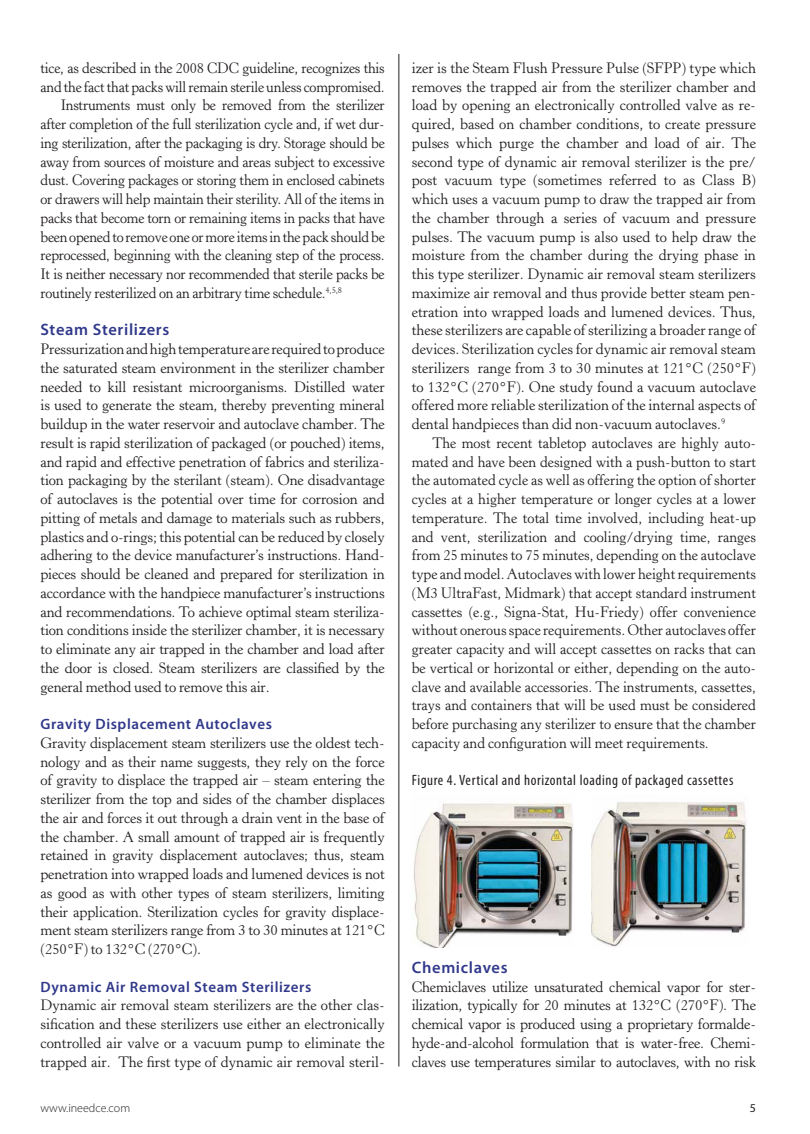
<style>
.page{position:relative;width:810px;height:1134px;background:#fff}
.page>*{position:absolute;margin:0;border:0;box-sizing:border-box;transform-origin:0 0}
.t1{font:600 16.5px "Myriad Pro";letter-spacing:.04em;color:#31398b}
.t2{font:15px/18.8px "Horley Old Style MT Std";letter-spacing:-.015em;color:#231f20;text-align:justify}
.t3{font:15px/18.8px "Horley Old Style MT Std";letter-spacing:-.015em;color:#231f20;text-align:justify;scale:.95 1}
.t4{font:600 15px "Myriad Pro";letter-spacing:.04em;color:#31398b}
.t5{font:condensed 15px "Myriad Pro";letter-spacing:.04em;color:#231f20}
.t6{font:300 12px "Myriad Pro";color:#231f20}
.t7{font:12px "Myriad Pro";color:#231f20}
</style>
<div class="page">
<hr style="left:399px;top:54px;width:1px;height:1012px;background:#231f20">
<img style="left:413px;top:802px;width:160px;height:146px">
<img style="left:591px;top:802px;width:155px;height:145px">
<p class="t3" style="left:40px;top:59px;width:364px">tice, as described in the 2008 CDC guideline, recognizes this</p>
<p class="t3" style="left:40px;top:77px;width:364px">and the fact that packs will remain sterile unless compromised.</p>
<p class="t3" style="left:61px;top:96px;width:343px">Instruments must only be removed from the sterilizer</p>
<p class="t3" style="left:40px;top:115px;width:364px">after completion of the full sterilization cycle and, if wet dur-</p>
<p class="t3" style="left:40px;top:134px;width:364px">ing sterilization, after the packaging is dry. Storage should be</p>
<p class="t3" style="left:40px;top:152px;width:364px">away from sources of moisture and areas subject to excessive</p>
<p class="t3" style="left:40px;top:171px;width:364px">dust. Covering packages or storing them in enclosed cabinets</p>
<p class="t3" style="left:40px;top:190px;width:364px">or drawers will help maintain their sterility. All of the items in</p>
<p class="t3" style="left:40px;top:209px;width:364px">packs that become torn or remaining items in packs that have</p>
<p class="t3" style="left:40px;top:227px;width:364px">been opened to remove one or more items in the pack should be</p>
<p class="t3" style="left:40px;top:246px;width:364px">reprocessed, beginning with the cleaning step of the process.</p>
<p class="t3" style="left:40px;top:265px;width:364px">It is neither necessary nor recommended that sterile packs be</p>
<p class="t3" style="left:40px;top:284px;width:319px">routinely resterilized on an arbitrary time schedule.<sup>4,5,8</sup></p>
<p class="t1" style="left:40px;top:319px;width:130px">Steam Sterilizers</p>
<p class="t2" style="left:40px;top:340px;width:346px">Pressurization and high temperature are required to produce the saturated steam environment in the sterilizer chamber needed to kill resistant microorganisms. Distilled water is used to generate the steam, thereby preventing mineral buildup in the water reservoir and autoclave chamber. The result is rapid sterilization of packaged (or pouched) items, and rapid and effective penetration of fabrics and steriliza&shy;tion packaging by the sterilant (steam). One disadvantage of autoclaves is the potential over time for corrosion and pitting of metals and damage to materials such as rubbers, plastics and o-rings; this potential can be reduced by closely adhering to the device manufacturer’s instructions. Hand&shy;pieces should be cleaned and prepared for sterilization in accordance with the handpiece manufacturer’s instructions and recommendations. To achieve optimal steam steriliza&shy;tion conditions inside the sterilizer chamber, it is necessary to eliminate any air trapped in the chamber and load after the door is closed. Steam sterilizers are classified by the general method used to remove this air.</p>
<p class="t4" style="left:40px;top:714px;width:233px">Gravity Displacement Autoclaves</p>
<p class="t2" style="left:40px;top:734px;width:346px">Gravity displacement steam sterilizers use the oldest tech&shy;nology and as their name suggests, they rely on the force of gravity to displace the trapped air – steam entering the sterilizer from the top and sides of the chamber displaces the air and forces it out through a drain vent in the base of the chamber. A small amount of trapped air is frequently retained in gravity displacement autoclaves; thus, steam penetration into wrapped loads and lumened devices is not as good as with other types of steam sterilizers, limiting their application. Sterilization cycles for gravity displace&shy;ment steam sterilizers range from 3 to 30 minutes at 121°C (250°F) to 132°C (270°C).</p>
<p class="t4" style="left:40px;top:977px;width:272px">Dynamic Air Removal Steam Sterilizers</p>
<p class="t2" style="left:40px;top:996px;width:346px">Dynamic air removal steam sterilizers are the other clas&shy;sification and these sterilizers use either an electronically controlled air valve or a vacuum pump to eliminate the trapped air. The first type of dynamic air removal steril-</p>
<p class="t2" style="left:412px;top:59px;width:346px">izer is the Steam Flush Pressure Pulse (SFPP) type which removes the trapped air from the sterilizer chamber and load by opening an electronically controlled valve as re&shy;quired, based on chamber conditions, to create pressure pulses which purge the chamber and load of air. The second type of dynamic air removal sterilizer is the pre/ post vacuum type (sometimes referred to as Class B) which uses a vacuum pump to draw the trapped air from the chamber through a series of vacuum and pressure pulses. The vacuum pump is also used to help draw the moisture from the chamber during the drying phase in this type sterilizer. Dynamic air removal steam sterilizers maximize air removal and thus provide better steam pen&shy;etration into wrapped loads and lumened devices. Thus, these sterilizers are capable of sterilizing a broader range of devices. Sterilization cycles for dynamic air removal steam sterilizers range from 3 to 30 minutes at 121°C (250°F) to 132°C (270°F). One study found a vacuum autoclave offered more reliable sterilization of the internal aspects of dental handpieces than did non-vacuum autoclaves.<sup>9</sup></p>
<p class="t3" style="left:412px;top:434px;width:364px;text-indent:20px">The most recent tabletop autoclaves are highly auto&shy;mated and have been designed with a push-button to start the automated cycle as well as offering the option of shorter cycles at a higher temperature or longer cycles at a lower temperature. The total time involved, including heat-up and vent, sterilization and cooling/drying time, ranges from 25 minutes to 75 minutes, depending on the autoclave type and model. Autoclaves with lower height requirements (M3 UltraFast, Midmark) that accept standard instrument cassettes (e.g., Signa-Stat, Hu-Friedy) offer convenience without onerous space requirements. Other autoclaves offer greater capacity and will accept cassettes on racks that can be vertical or horizontal or either, depending on the auto&shy;clave and available accessories. The instruments, cassettes, trays and containers that will be used must be considered before purchasing any sterilizer to ensure that the chamber capacity and configuration will meet requirements.</p>
<p class="t5" style="left:412px;top:771px;width:323px">Figure 4. Vertical and horizontal loading of packaged cassettes</p>
<p class="t1" style="left:412px;top:957px;width:97px">Chemiclaves</p>
<p class="t2" style="left:412px;top:977px;width:346px">Chemiclaves utilize unsaturated chemical vapor for ster&shy;ilization, typically for 20 minutes at 132°C (270°F). The chemical vapor is produced using a proprietary formalde&shy;hyde-and-alcohol formulation that is water-free. Chemi&shy;claves use temperatures similar to autoclaves, with no risk</p>
<p class="t6" style="left:40px;top:1100px;width:91px">www.ineedce.com</p>
<p class="t7" style="left:750px;top:1100px;width:8px">5</p>
</div>
